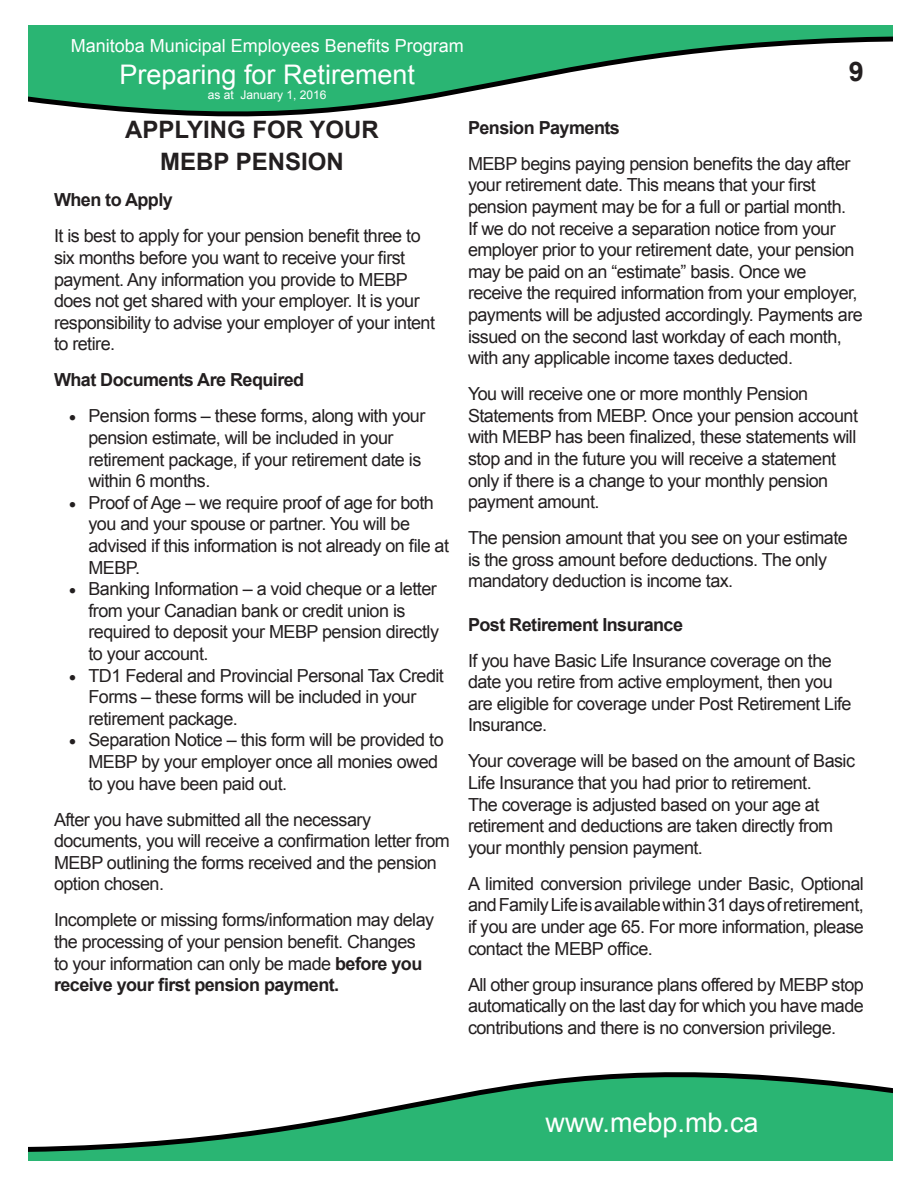
<style>
.page{position:relative;width:918px;height:1188px;background:#fff}
.page>*{position:absolute;margin:0;border:0;box-sizing:border-box;transform-origin:0 0}
.t1{font:27px "Arial";color:#fff}
.t2{font:700 27px "Arial";color:#231f20}
.Header_1{font:700 24px "Arial";color:#231f20}
.t3{font:18px/21.6px "Arial";letter-spacing:-.03em;color:#231f20}
.t4{font:700 18px "Arial";letter-spacing:-.03em;color:#231f20}
.t5{font:18px "Arial";color:#fff}
.t6{font:12px "Arial";color:#fff}
.s1{font-weight:700}
</style>
<div class="page">
<svg style="left:28px;top:25px;width:864px;height:92px;fill:#2ab573"></svg>
<svg style="left:28px;top:1072px;width:864px;height:89px;fill:#2ab573"></svg>
<p class="t5" style="left:71px;top:34px;width:395px">Manitoba Municipal Employees Benefits Program</p>
<h1 class="t1" style="left:119px;top:57px;width:297px">Preparing for Retirement</h1>
<p class="t6" style="left:208px;top:86px;width:120px">as at January 1, 2016</p>
<h1 class="t2" style="left:849px;top:53px;width:17px">9</h1>
<p class="Header_1" style="left:125px;top:114px;width:16px">APPLYING</p>
<p class="Header_1" style="left:252px;top:114px;width:18px">FOR</p>
<p class="Header_1" style="left:309px;top:114px;width:19px">YOUR</p>
<p class="Header_1" style="left:160px;top:146px;width:37px">MEBP</p>
<p class="Header_1" style="left:236px;top:146px;width:16px">PENSION</p>
<p class="t4" style="left:54px;top:188px;width:120px">When to Apply</p>
<p class="t3" style="left:54px;top:226px;width:383px">It is best to apply for your pension benefit three to six months before you want to receive your first payment. Any information you provide to MEBP does not get shared with your employer. It is your responsibility to advise your employer of your intent to retire.</p>
<p class="t4" style="left:54px;top:368px;width:252px">What Documents Are Required</p>
<p class="t3" style="left:88px;top:406px;width:338px;text-indent:-20px">• Pension forms – these forms, along with your pension estimate, will be included in your retirement package, if your retirement date is within 6 months.</p>
<p class="t3" style="left:88px;top:492px;width:362px;text-indent:-20px">• Proof of Age – we require proof of age for both you and your spouse or partner. You will be advised if this information is not already on file at MEBP.</p>
<p class="t3" style="left:88px;top:578px;width:352px;text-indent:-20px">• Banking Information – a void cheque or a letter from your Canadian bank or credit union is required to deposit your MEBP pension directly to your account.</p>
<p class="t3" style="left:88px;top:665px;width:357px;text-indent:-20px">• TD1 Federal and Provincial Personal Tax Credit<br>Forms – these forms will be included in your retirement package.</p>
<p class="t3" style="left:88px;top:730px;width:357px;text-indent:-20px">• Separation Notice – this form will be provided to<br>MEBP by your employer once all monies owed to you have been paid out.</p>
<p class="t3" style="left:54px;top:809px;width:397px">After you have submitted all the necessary documents, you will receive a confirmation letter from MEBP outlining the forms received and the pension option chosen.</p>
<p class="t3" style="left:54px;top:910px;width:382px">Incomplete or missing forms/information may delay the processing of your pension benefit. Changes to your information can only be made <span class="s1">before you receive your first pension payment.</span></p>
<p class="t4" style="left:468px;top:115px;width:153px">Pension Payments</p>
<p class="t3" style="left:468px;top:153px;width:396px">MEBP begins paying pension benefits the day after your retirement date. This means that your first pension payment may be for a full or partial month.<br>If we do not receive a separation notice from your employer prior to your retirement date, your pension may be paid on an “estimate” basis. Once we receive the required information from your employer, payments will be adjusted accordingly. Payments are issued on the second last workday of each month, with any applicable income taxes deducted.</p>
<p class="t3" style="left:468px;top:383px;width:392px">You will receive one or more monthly Pension Statements from MEBP. Once your pension account with MEBP has been finalized, these statements will stop and in the future you will receive a statement only if there is a change to your monthly pension payment amount.</p>
<p class="t3" style="left:468px;top:527px;width:381px">The pension amount that you see on your estimate is the gross amount before deductions. The only mandatory deduction is income tax.</p>
<p class="t4" style="left:468px;top:612px;width:217px">Post Retirement Insurance</p>
<p class="t3" style="left:468px;top:650px;width:385px">If you have Basic Life Insurance coverage on the date you retire from active employment, then you are eligible for coverage under Post Retirement Life Insurance.</p>
<p class="t3" style="left:468px;top:750px;width:389px">Your coverage will be based on the amount of Basic Life Insurance that you had prior to retirement.<br>The coverage is adjusted based on your age at retirement and deductions are taken directly from your monthly pension payment.</p>
<p class="t3" style="left:468px;top:873px;width:397px;text-align:justify">A limited conversion privilege under Basic, Optional and Family Life is available within 31 days of retirement, if you are under age 65. For more information, please contact the MEBP office.</p>
<p class="t3" style="left:468px;top:974px;width:397px;text-align:justify">All other group insurance plans offered by MEBP stop automatically on the last day for which you have made contributions and there is no conversion privilege.</p>
<h1 class="t1" style="left:546px;top:1105px;width:215px">www.mebp.mb.ca</h1>
</div>
